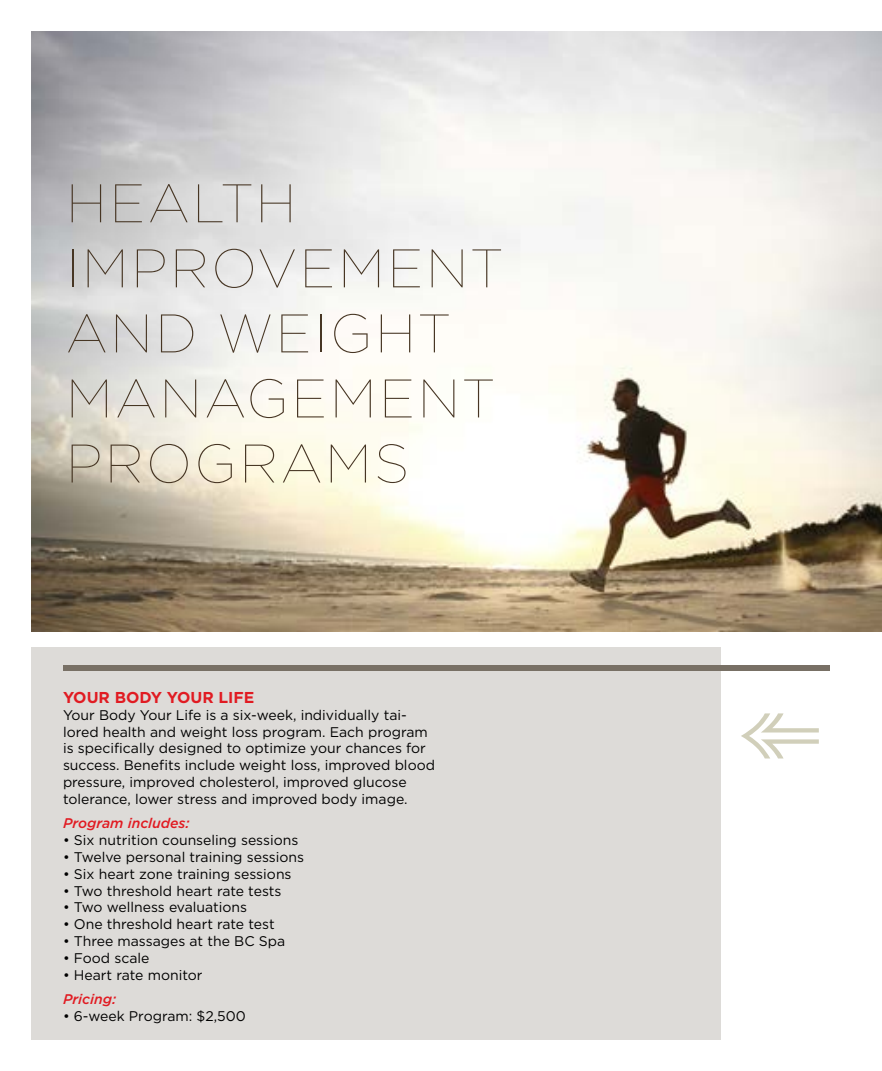
<style>
.page{position:relative;width:882px;height:1071px;background:#fff}
.page>*{position:absolute;margin:0;border:0;box-sizing:border-box;transform-origin:0 0}
.t1{font:100 54.25px/65.1px "Gotham";letter-spacing:.05em;color:#473624}
.t2{font:700 15.75px "Gotham";color:#e11b22}
.t3{font:14px/16.8px "Gotham";color:#000}
.t4{font:italic 500 14px "Gotham";color:#e11b22}
</style>
<div class="page">
<img style="left:31px;top:32px;width:851px;height:599px">
<div style="left:32px;top:647px;width:689px;height:393px;background:#dddbd8"></div>
<div style="left:63px;top:666px;width:766px;height:5px;background:#787065"></div>
<svg style="left:741px;top:713px;width:78px;height:46px"></svg>
<h1 class="t1" style="left:66px;top:169px;width:438px">HEALTH<br>IMPROVEMENT<br>AND WEIGHT<br>MANAGEMENT<br>PROGRAMS</h1>
<p class="t2" style="left:63px;top:687px;width:193px">YOUR BODY YOUR LIFE</p>
<p class="t3" style="left:63px;top:706px;width:374px">Your Body Your Life is a six-week, individually tai&shy;lored health and weight loss program. Each program is specifically designed to optimize your chances for success. Benefits include weight loss, improved blood pressure, improved cholesterol, improved glucose tolerance, lower stress and improved body image.</p>
<p class="t4" style="left:63px;top:814px;width:128px">Program includes:</p>
<p class="t3" style="left:63px;top:832px;width:237px">• Six nutrition counseling sessions</p>
<p class="t3" style="left:63px;top:848px;width:243px">• Twelve personal training sessions</p>
<p class="t3" style="left:63px;top:865px;width:230px">• Six heart zone training sessions</p>
<p class="t3" style="left:63px;top:882px;width:220px">• Two threshold heart rate tests</p>
<p class="t3" style="left:63px;top:899px;width:186px">• Two wellness evaluations</p>
<p class="t3" style="left:63px;top:916px;width:213px">• One threshold heart rate test</p>
<p class="t3" style="left:63px;top:932px;width:224px">• Three massages at the BC Spa</p>
<p class="t3" style="left:63px;top:949px;width:88px">• Food scale</p>
<p class="t3" style="left:63px;top:966px;width:141px">• Heart rate monitor</p>
<p class="t4" style="left:63px;top:990px;width:55px">Pricing:</p>
<p class="t3" style="left:63px;top:1007px;width:184px">• 6-week Program: $2,500</p>
</div>
